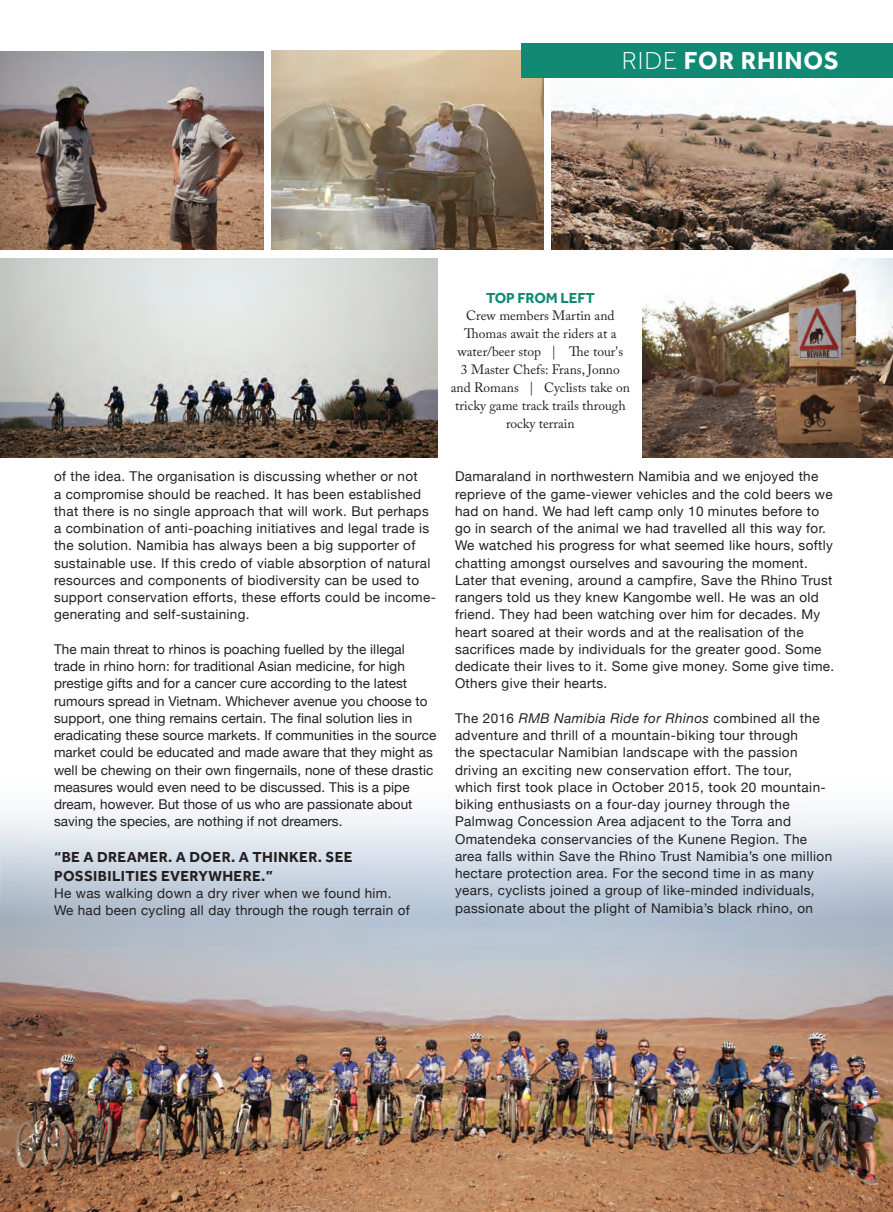
<style>
.page{position:relative;width:893px;height:1212px;background:#fff}
.page>*{position:absolute;margin:0;border:0;box-sizing:border-box;transform-origin:0 0}
.t1{font:700 25.5px "Effra";letter-spacing:.035em;color:#fff}
.Mini_feature_heading{font:700 15px/18.5px "Effra";letter-spacing:.025em;color:#231f20}
.Mini_feature_heading-2{font:700 15px "Effra";letter-spacing:-.005em;color:#118a74}
.Body_copy{font:13.5px/17.2px "Helvetica Neue";letter-spacing:.025em;color:#231f20}
.Body_copy-2{font:13.5px/17.2px "Helvetica Neue";letter-spacing:.005em;color:#231f20}
.t2{font:13.5px/18px "Adobe Caslon Pro";color:#231f20;text-align:center}
.s1{font-weight:300}
.s2{font-style:italic}
</style>
<div class="page">
<img style="left:0;top:811px;width:893px;height:401px">
<img style="left:643px;top:259px;width:250px;height:199px">
<img style="left:551px;top:96px;width:342px;height:154px">
<img style="left:0;top:259px;width:438px;height:199px">
<img style="left:0;top:52px;width:264px;height:198px">
<img style="left:271px;top:51px;width:273px;height:199px">
<div style="left:522px;top:44px;width:371px;height:34px;background:#118a74"></div>
<p class="t1" style="left:622px;top:45px;width:219px"><span class="s1">RIDE</span> FOR RHINOS</p>
<p class="Mini_feature_heading-2" style="left:486px;top:289px;width:110px">TOP FROM LEFT</p>
<p class="t2" style="left:451px;top:306px;width:181px">Crew members Martin and<br>Thomas await the riders at a water/beer stop | The tour's<br>3 Master Chefs: Frans, Jonno and Romans | Cyclists take on tricky game track trails through rocky terrain</p>
<p class="Body_copy" style="left:54px;top:468px;width:383px">of the idea. The organisation is discussing whether or not<br>a compromise should be reached. It has been established that there is no single approach that will work. But perhaps a combination of anti-poaching initiatives and legal trade is the solution. Namibia has always been a big supporter of sustainable use. If this credo of viable absorption of natural resources and components of biodiversity can be used to support conservation efforts, these efforts could be income&shy;generating and self-sustaining.</p>
<p class="Body_copy-2" style="left:54px;top:640px;width:384px">The main threat to rhinos is poaching fuelled by the illegal trade in rhino horn: for traditional Asian medicine, for high prestige gifts and for a cancer cure according to the latest rumours spread in Vietnam. Whichever avenue you choose to support, one thing remains certain. The final solution lies in eradicating these source markets. If communities in the source market could be educated and made aware that they might as well be chewing on their own fingernails, none of these drastic measures would even need to be discussed. This is a pipe dream, however. But those of us who are passionate about saving the species, are nothing if not dreamers.</p>
<p class="Mini_feature_heading" style="left:54px;top:847px;width:300px">“BE A DREAMER. A DOER. A THINKER. SEE<br>POSSIBILITIES EVERYWHERE.”</p>
<p class="Body_copy" style="left:54px;top:884px;width:357px">He was walking down a dry river when we found him.<br>We had been cycling all day through the rough terrain of</p>
<p class="Body_copy" style="left:455px;top:468px;width:381px">Damaraland in northwestern Namibia and we enjoyed the reprieve of the game-viewer vehicles and the cold beers we had on hand. We had left camp only 10 minutes before to go in search of the animal we had travelled all this way for.<br>We watched his progress for what seemed like hours, softly chatting amongst ourselves and savouring the moment.<br>Later that evening, around a campfire, Save the Rhino Trust rangers told us they knew Kangombe well. He was an old friend. They had been watching over him for decades. My heart soared at their words and at the realisation of the sacrifices made by individuals for the greater good. Some dedicate their lives to it. Some give money. Some give time.<br>Others give their hearts.</p>
<p class="Body_copy" style="left:455px;top:709px;width:379px">The 2016 <span class="s2">RMB Namibia Ride for Rhinos</span> combined all the adventure and thrill of a mountain-biking tour through<br>the spectacular Namibian landscape with the passion driving an exciting new conservation effort. The tour, which first took place in October 2015, took 20 mountain&shy;biking enthusiasts on a four-day journey through the Palmwag Concession Area adjacent to the Torra and Omatendeka conservancies of the Kunene Region. The area falls within Save the Rhino Trust Namibia’s one million hectare protection area. For the second time in as many years, cyclists joined a group of like-minded individuals, passionate about the plight of Namibia’s black rhino, on</p>
</div>
